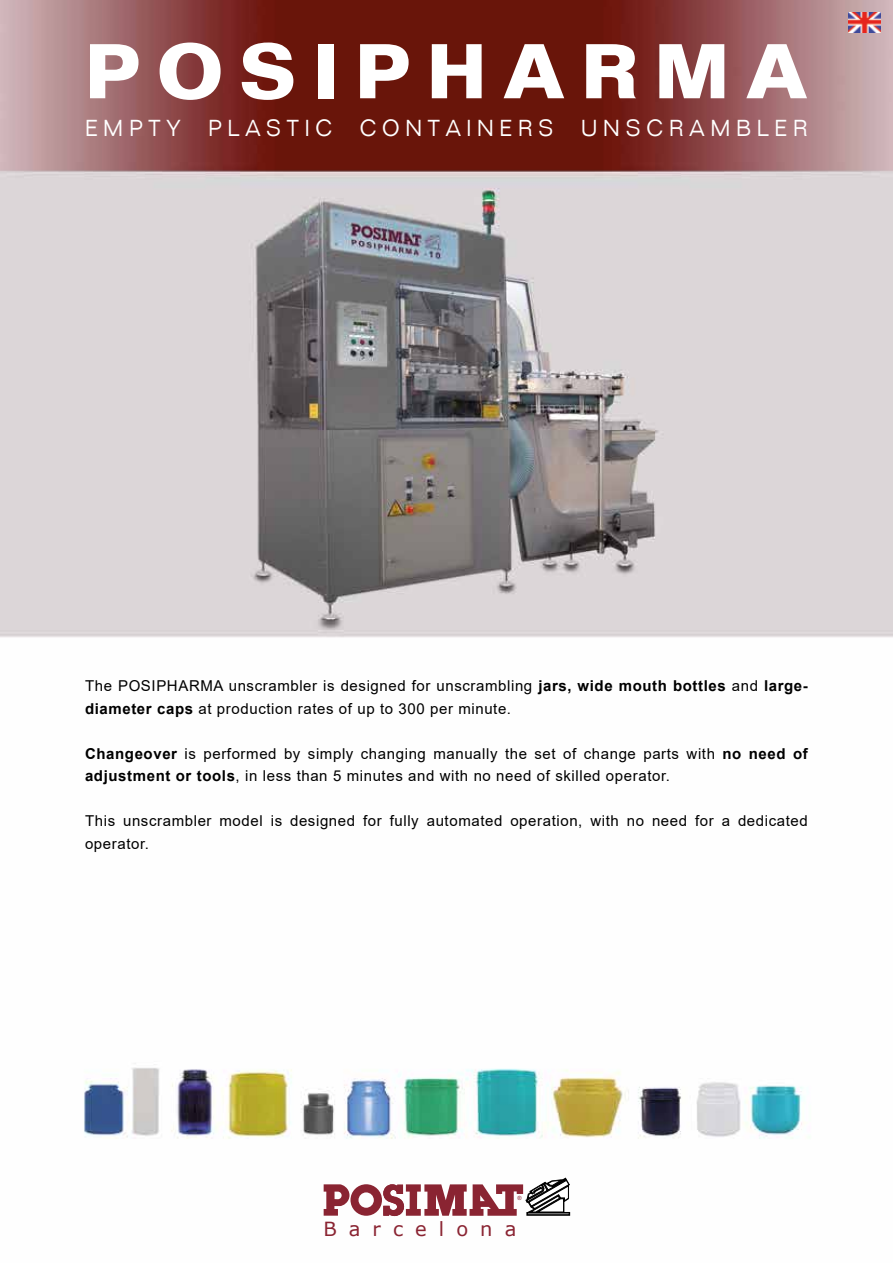
<style>
.page{position:relative;width:893px;height:1263px;background:#fff}
.page>*{position:absolute;margin:0;border:0;box-sizing:border-box;transform-origin:0 0}
.t1{font:700 75px "Layout S Si";letter-spacing:.215em;color:#fff}
.t2{font:300 22.5px "Layout Light S Si";letter-spacing:.255em;color:#fff}
.t3{font:19.5px "Verdana";letter-spacing:.62em;color:#8a2432}
.t4{font:15px/22.5px "Arial";letter-spacing:.04em;color:#000}
.t5{font:5.7px "Arial";color:#8a2432}
.s1{font-weight:700}
</style>
<div class="page">
<img style="left:0;top:0;width:893px;height:1217px">
<img style="left:848px;top:13px;width:32px;height:19px">
<svg style="left:324px;top:1177px;width:246px;height:39px"></svg>
<h1 class="t1" style="left:85px;top:25px;width:724px">POSIPHARMA</h1>
<h2 class="t2" style="left:85px;top:114px;width:724px">EMPTY PLASTIC CONTAINERS UNSCRAMBLER</h2>
<p class="t4" style="left:85px;top:675px;width:724px">The POSIPHARMA unscrambler is designed for unscrambling <span class="s1">jars, wide mouth bottles</span> and <span class="s1">large&shy;diameter caps</span> at production rates of up to 300 per minute.</p>
<p class="t4" style="left:85px;top:742px;width:724px"><span class="s1">Changeover</span> is performed by simply changing manually the set of change parts with <span class="s1">no need of adjustment or tools</span>, in less than 5 minutes and with no need of skilled operator.</p>
<p class="t4" style="left:85px;top:810px;width:724px">This unscrambler model is designed for fully automated operation, with no need for a dedicated operator.</p>
<p class="t5" style="left:517px;top:1194px;width:6px">®</p>
<h3 class="t3" style="left:323px;top:1215px;width:194px">Barcelona</h3>
</div>
